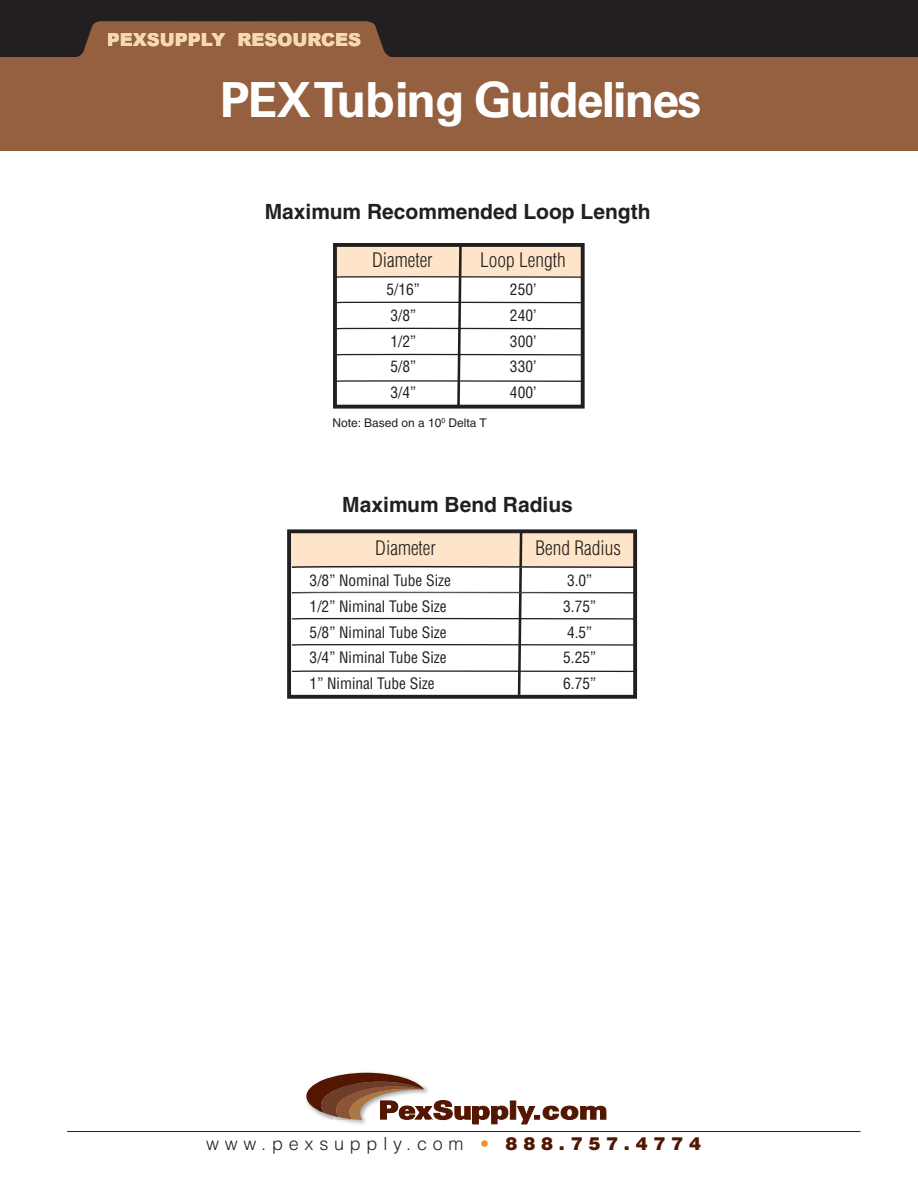
<style>
.page{position:relative;width:918px;height:1188px;background:#fff}
.page>*{position:absolute;margin:0;border:0;box-sizing:border-box;transform-origin:0 0}
.t1{font:700 48.3px "Univers LT";letter-spacing:-.04em;color:#fff}
.t2{font:700 21px "Helvetica LT";color:#231f20}
.t3{font:300 condensed 19.5px "Helvetica LT";color:#231f20}
.t4{font:300 18px "Helvetica LT";letter-spacing:.32em;color:#231f20}
.t5{font:900 18px "Arial";color:#e8d6c8}
.t6{font:condensed 15.45px "Helvetica LT";color:#231f20}
.t7{font:12px "Helvetica LT";color:#231f20}
.s1{color:#f68e1e}
.s2{font-weight:900;color:#531600}
</style>
<div class="page">
<svg style="left:287px;top:529px;width:350px;height:170px;background:#3b3839"></svg>
<hr style="left:67px;top:1131px;width:793px;height:1px;background:#231f20">
<div style="left:0;top:0;width:918px;height:130px;background:#231f20"></div>
<div style="left:0;top:57px;width:918px;height:93px;background:#94603f"></div>
<svg style="left:77px;top:21px;width:314px;height:36px;background:#87583b"></svg>
<div style="left:108px;top:33px;width:253px;height:13px;background:#94603f"></div>
<svg style="left:306px;top:1073px;width:300px;height:51px"></svg>
<svg style="left:333px;top:243px;width:252px;height:166px"></svg>
<svg style="left:288px;top:531px;width:349px;height:164px"></svg>
<p class="t5" style="left:107px;top:27px;width:256px">PEXSUPPLY RESOURCES</p>
<h1 class="t1" style="left:220px;top:71px;width:483px">PEX Tubing Guidelines</h1>
<h2 class="t2" style="left:265px;top:199px;width:387px">Maximum Recommended Loop Length</h2>
<p class="t3" style="left:372px;top:248px;width:62px">Diameter</p>
<p class="t3" style="left:480px;top:248px;width:87px">Loop Length</p>
<p class="t6" style="left:387px;top:280px;width:35px">5/16”</p>
<p class="t6" style="left:510px;top:280px;width:28px">250’</p>
<p class="t6" style="left:390px;top:306px;width:27px">3/8”</p>
<p class="t6" style="left:510px;top:306px;width:28px">240’</p>
<p class="t6" style="left:390px;top:331px;width:27px">1/2”</p>
<p class="t6" style="left:510px;top:331px;width:28px">300’</p>
<p class="t6" style="left:390px;top:357px;width:27px">5/8”</p>
<p class="t6" style="left:510px;top:357px;width:28px">330’</p>
<p class="t6" style="left:390px;top:383px;width:27px">3/4”</p>
<p class="t6" style="left:510px;top:383px;width:28px">400’</p>
<p class="t7" style="left:333px;top:415px;width:156px">Note: Based on a 10<sup>0</sup> Delta T</p>
<h2 class="t2" style="left:342px;top:492px;width:232px">Maximum Bend Radius</h2>
<p class="t3" style="left:375px;top:536px;width:62px">Diameter</p>
<p class="t3" style="left:536px;top:536px;width:87px">Bend Radius</p>
<p class="t6" style="left:310px;top:571px;width:143px">3/8” Nominal Tube Size</p>
<p class="t6" style="left:567px;top:571px;width:27px">3.0”</p>
<p class="t6" style="left:310px;top:597px;width:139px">1/2” Niminal Tube Size</p>
<p class="t6" style="left:563px;top:597px;width:34px">3.75”</p>
<p class="t6" style="left:310px;top:622px;width:139px">5/8” Niminal Tube Size</p>
<p class="t6" style="left:567px;top:622px;width:27px">4.5”</p>
<p class="t6" style="left:310px;top:648px;width:139px">3/4” Niminal Tube Size</p>
<p class="t6" style="left:563px;top:648px;width:34px">5.25”</p>
<p class="t6" style="left:310px;top:674px;width:127px">1” Niminal Tube Size</p>
<p class="t6" style="left:563px;top:674px;width:34px">6.75”</p>
<p class="t4" style="left:206px;top:1132px;width:496px">www.pexsupply.com <span class="s1">•</span> <span class="s2">888.757.4774</span></p>
</div>
